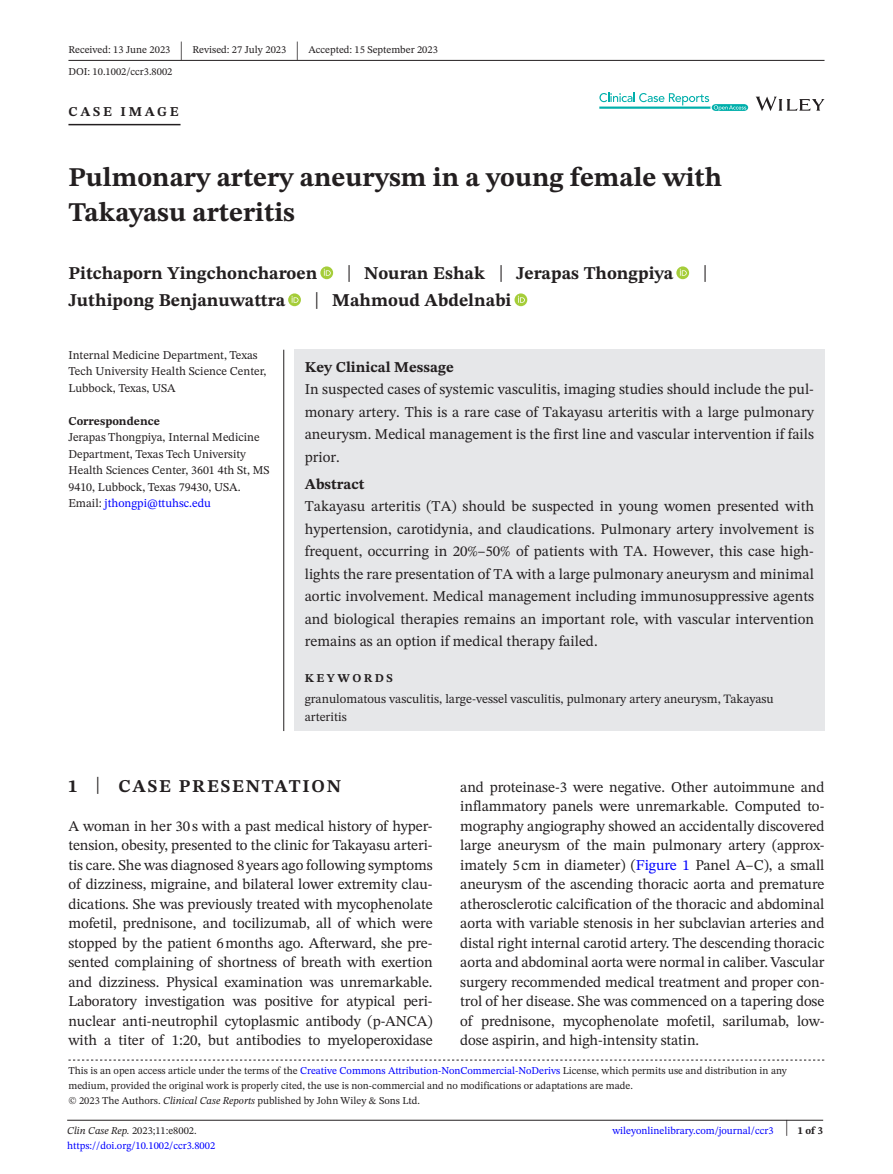
<style>
.page{position:relative;width:893px;height:1174px;background:#fff}
.page>*{position:absolute;margin:0;border:0;box-sizing:border-box;transform-origin:0 0}
.t1{font:700 27px/34.5px "STIX Two Text";color:#231f20}
.t2{font:25.65px "STIX Two Text";color:#231f20;scale:.49 1}
.t3{font:23.4px "STIX Two Text";color:#231f20;scale:.77 1}
.t4{font:700 18px "STIX Two Text";color:#231f20}
.t5{font:700 18px "STIX Two Text";letter-spacing:.1em;color:#231f20}
.t6{font:15px/19.5px "STIX Two Text";letter-spacing:-.005em;color:#231f20;text-align:justify}
.t7{font:700 15px "STIX Two Text";color:#231f20}
.t8{font:700 13.5px "STIX Two Text";letter-spacing:.2em;color:#231f20}
.t9{font:12.75px/17.2px "STIX Two Text";color:#231f20}
.t10{font:12px/16.5px "STIX Two Text";color:#231f20}
.t11{font:700 12px "STIX Two Text";color:#231f20}
.t12{font:700 12px "STIX Two Text";letter-spacing:.2em;color:#231f20}
.t13{font:10.5px/15px "STIX Two Text";color:#231f20}
.t14{font:10.5px "STIX Two Text";color:#00f}
.t15{font:700 10.5px "STIX Two Text";color:#231f20}
.s1{font-weight:400;font-size:23.4px}
.s2{color:#00f}
.s3{font-weight:400;font-size:23.7px}
.s4{font-style:italic}
.s5{font-weight:400;font-size:22.2px}
</style>
<div class="page">
<hr style="left:67px;top:1119px;width:756px;height:1px;background:#231f20">
<svg style="left:756px;top:97px;width:68px;height:14px"></svg>
<svg style="left:599px;top:93px;width:149px;height:18px"></svg>
<hr style="left:68px;top:60px;width:756px;height:1px;background:#231f20">
<hr style="left:68px;top:124px;width:113px;height:1px;background:#231f20">
<svg style="left:320px;top:266px;width:13px;height:13px"></svg>
<svg style="left:324px;top:269px;width:7px;height:7px"></svg>
<svg style="left:676px;top:266px;width:13px;height:13px"></svg>
<svg style="left:680px;top:269px;width:7px;height:7px"></svg>
<svg style="left:288px;top:293px;width:13px;height:13px"></svg>
<svg style="left:292px;top:296px;width:6px;height:7px"></svg>
<svg style="left:514px;top:293px;width:13px;height:13px"></svg>
<svg style="left:518px;top:296px;width:7px;height:7px"></svg>
<svg style="left:68px;top:1059px;width:756px;height:1px"></svg>
<div style="left:294px;top:350px;width:530px;height:381px;background:#e6e7e9"></div>
<hr style="left:283px;top:350px;width:1px;height:381px;background:#231f20">
<p class="t13" style="left:68px;top:42px;width:103px">Received: 13 June 2023</p>
<h2 class="t2" style="left:180px;top:32px;width:8px">|</h2>
<p class="t13" style="left:193px;top:42px;width:95px">Revised: 27 July 2023</p>
<h2 class="t2" style="left:296px;top:32px;width:8px">|</h2>
<p class="t13" style="left:308px;top:42px;width:131px">Accepted: 15 September 2023</p>
<p class="t13" style="left:68px;top:64px;width:105px">DOI: 10.1002/ccr3.8002</p>
<p class="t8" style="left:68px;top:101px;width:112px">CASE IMAGE</p>
<h1 class="t1" style="left:68px;top:161px;width:655px">Pulmonary artery aneurysm in a young female with<br>Takayasu arteritis</h1>
<p class="t4" style="left:68px;top:260px;width:250px">Pitchaporn Yingchoncharoen</p>
<p class="t4" style="left:347px;top:260px;width:328px"><span class="s1">|</span> Nouran Eshak <span class="s1">|</span> Jerapas Thongpiya</p>
<h3 class="t3" style="left:703px;top:257px;width:8px">|</h3>
<p class="t4" style="left:68px;top:287px;width:218px">Juthipong Benjanuwattra</p>
<p class="t4" style="left:315px;top:287px;width:198px"><span class="s1">|</span> Mahmoud Abdelnabi</p>
<p class="t10" style="left:68px;top:346px;width:199px">Internal Medicine Department, Texas<br>Tech University Health Science Center,<br>Lubbock, Texas, USA</p>
<p class="t11" style="left:68px;top:412px;width:93px">Correspondence</p>
<p class="t10" style="left:68px;top:429px;width:203px">Jerapas Thongpiya, Internal Medicine Department, Texas Tech University Health Sciences Center, 3601 4th St, MS 9410, Lubbock, Texas 79430, USA.<br>Email: <span class="s2">jthongpi@ttuhsc.edu</span></p>
<p class="t7" style="left:305px;top:356px;width:150px">Key Clinical Message</p>
<p class="t6" style="left:305px;top:378px;width:511px;line-height:22.5px">In suspected cases of systemic vasculitis, imaging studies should include the pul&shy;monary artery. This is a rare case of Takayasu arteritis with a large pulmonary aneurysm. Medical management is the first line and vascular intervention if fails prior.</p>
<p class="t7" style="left:305px;top:473px;width:61px">Abstract</p>
<p class="t6" style="left:305px;top:495px;width:511px;line-height:22.5px">Takayasu arteritis (TA) should be suspected in young women presented with hypertension, carotidynia, and claudications. Pulmonary artery involvement is frequent, occurring in 20%–50% of patients with TA. However, this case high&shy;lights the rare presentation of TA with a large pulmonary aneurysm and minimal aortic involvement. Medical management including immunosuppressive agents and biological therapies remains an important role, with vascular intervention remains as an option if medical therapy failed.</p>
<p class="t12" style="left:305px;top:669px;width:90px">KEYWORDS</p>
<p class="t9" style="left:305px;top:690px;width:471px">granulomatous vasculitis, large-vessel vasculitis, pulmonary artery aneurysm, Takayasu arteritis</p>
<p class="t5" style="left:68px;top:773px;width:274px">1 <span class="s3">|</span> CASE PRESENTATION</p>
<p class="t6" style="left:68px;top:816px;width:366px">A woman in her 30s with a past medical history of hyper&shy;tension, obesity, presented to the clinic for Takayasu arteri&shy;tis care. She was diagnosed 8years ago following symptoms of dizziness, migraine, and bilateral lower extremity clau&shy;dications. She was previously treated with mycophenolate mofetil, prednisone, and tocilizumab, all of which were stopped by the patient 6months ago. Afterward, she pre&shy;sented complaining of shortness of breath with exertion and dizziness. Physical examination was unremarkable.<br>Laboratory investigation was positive for atypical peri&shy;nuclear anti-neutrophil cytoplasmic antibody (p-ANCA) with a titer of 1:20, but antibodies to myeloperoxidase</p>
<p class="t6" style="left:460px;top:777px;width:366px">and proteinase-3 were negative. Other autoimmune and inflammatory panels were unremarkable. Computed to&shy;mography angiography showed an accidentally discovered large aneurysm of the main pulmonary artery (approx&shy;imately 5cm in diameter) (<span class="s2">Figure 1</span> Panel A–C), a small aneurysm of the ascending thoracic aorta and premature atherosclerotic calcification of the thoracic and abdominal aorta with variable stenosis in her subclavian arteries and distal right internal carotid artery. The descending thoracic aorta and abdominal aorta were normal in caliber. Vascular surgery recommended medical treatment and proper con&shy;trol of her disease. She was commenced on a tapering dose of prednisone, mycophenolate mofetil, sarilumab, low&shy;dose aspirin, and high-intensity statin.</p>
<p class="t13" style="left:68px;top:1063px;width:720px">This is an open access article under the terms of the <span class="s2">Creative Commons Attribution-NonCommercial-NoDerivs</span> License, which permits use and distribution in any medium, provided the original work is properly cited, the use is non-commercial and no modifications or adaptations are made.<br>© 2023 The Authors. <span class="s4">Clinical Case Reports</span> published by John Wiley &amp; Sons Ltd.</p>
<p class="t13" style="left:67px;top:1123px;width:131px"><span class="s4">Clin Case Rep.</span> 2023;11:e8002.</p>
<p class="t15" style="left:785px;top:1123px;width:39px"><span class="s5">|</span> 1 of 3</p>
<p class="t14" style="left:67px;top:1138px;width:150px">https://doi.org/10.1002/ccr3.8002</p>
<p class="t14" style="left:612px;top:1123px;width:163px">wileyonlinelibrary.com/journal/ccr3</p>
</div>
